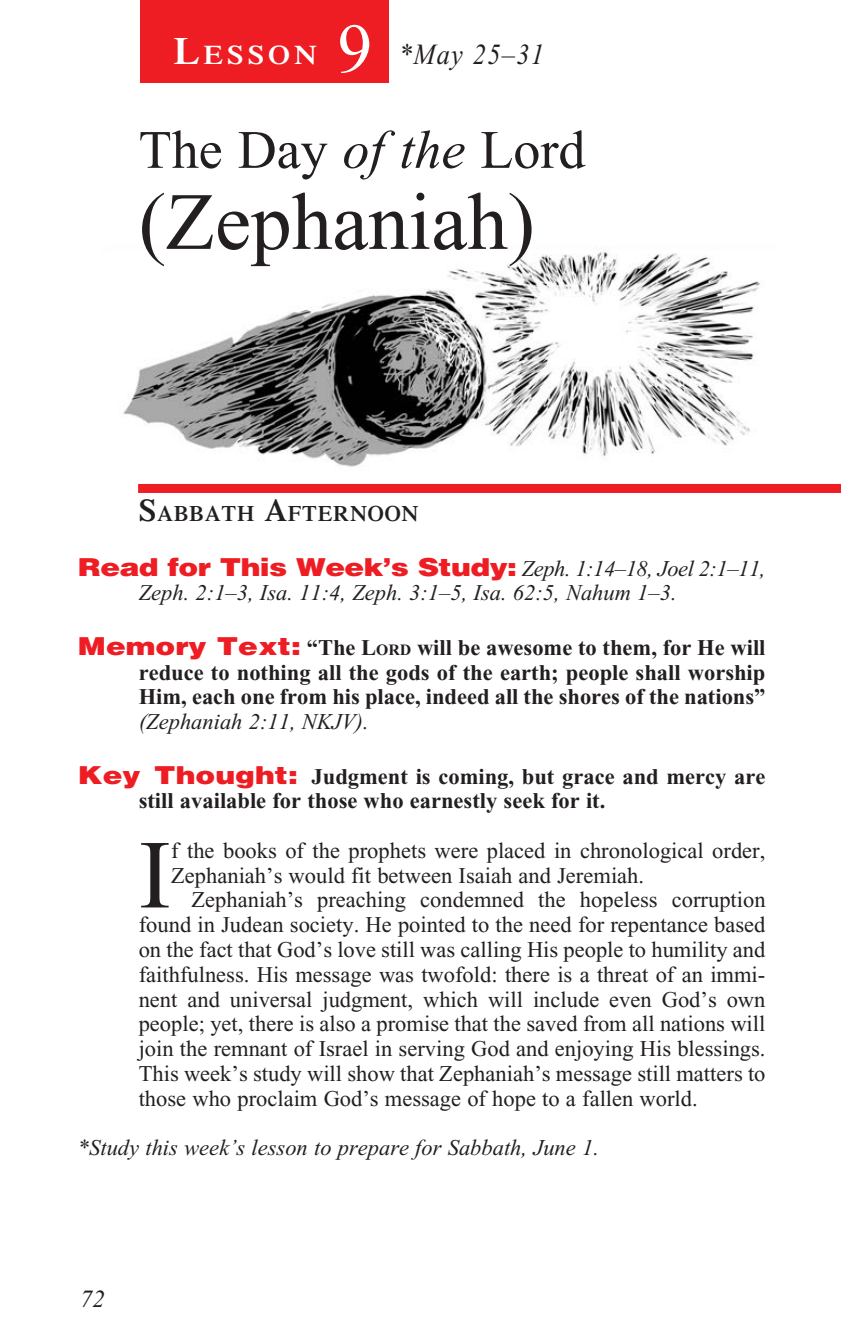
<style>
.page{position:relative;width:841px;height:1337px;background:#fff}
.page>*{position:absolute;margin:0;border:0;box-sizing:border-box;transform-origin:0 0}
._4-Body_Copy{font:97.2px "Times New Roman";color:#231f20}
._1-Lesson_Title{font:81px "Times New Roman";color:#231f20}
.t1{font:69.75px "Times New Roman";color:#fff}
._1-Lesson_Title-2{font:54px "Times New Roman";color:#231f20}
._00-Month-Day{font:italic 29.25px "Times New Roman";letter-spacing:.05em;color:#231f20;scale:.9 1}
.t2{font:600 26.78px "Times";letter-spacing:.145em;color:#fff;scale:1.1 1}
.t3{font:italic 24.75px "Times New Roman";color:#231f20}
._4-Body_Copy-2{font:22.5px/24.8px "Times New Roman";color:#231f20}
._6-question{font:700 22.5px/24.8px "Times New Roman";color:#231f20;text-align:justify}
._6-question-2{font:italic 22.5px/24.8px "Times New Roman";color:#231f20}
.Study_this_week_s{font:italic 22.5px "Times New Roman";color:#231f20}
._3-Sabbath_Afternoon{font:600 22.05px "Times";letter-spacing:.035em;color:#231f20}
.s1{font-size:38.25px}
.s2{font-style:italic}
.s3{font-size:31.5px}
.s4{font-family:"Helvetica";font-weight:900;font-style:normal;font-size:24.75px;color:#ee1d23}
.s5{font-family:"Helvetica";font-weight:900;font-size:24.75px;color:#ee1d23}
.s6{font-style:inherit}
.s7{font-size:15.75px}
.s8{font-weight:400;font-style:italic}
</style>
<div class="page">
<div style="left:140px;top:0;width:248px;height:83px;background:#ee1d23"></div>
<img style="left:123px;top:251px;width:637px;height:216px">
<div style="left:138px;top:484px;width:702px;height:9px;background:#ee1d23"></div>
<p class="t2" style="left:173px;top:39px;width:132px"><span class="s1">L</span>ESSON</p>
<p class="t1" style="left:337px;top:11px;width:36px">9</p>
<p class="_00-Month-Day" style="left:399px;top:39px;width:162px">*May 25–31</p>
<p class="_1-Lesson_Title-2" style="left:139px;top:120px;width:448px">The Day <span class="s2">of the</span> Lord</p>
<p class="_1-Lesson_Title" style="left:139px;top:178px;width:397px">(Zephaniah)</p>
<p class="_3-Sabbath_Afternoon" style="left:139px;top:500px;width:281px"><span class="s3">S</span>ABBATH <span class="s3">A</span>FTERNOON</p>
<p class="_6-question-2" style="left:139px;top:556px;width:628px;text-indent:-61px"><span class="s4">Read for This Week’s Study:</span> Zeph. 1:14–18, Joel 2:1–11,<br>Zeph. 2:1–3, Isa. 11:4, Zeph. 3:1–5, Isa. 62:5, Nahum 1–3.</p>
<p class="_6-question" style="left:139px;top:635px;width:628px;text-indent:-61px"><span class="s5">Memory Text:</span> “The <span class="s6">L</span><span class="s7">ord</span> will be awesome to them, for He will reduce to nothing all the gods of the earth; people shall worship Him, each one from his place, indeed all the shores of the nations” <span class="s8">(Zephaniah 2:11, NKJV).</span></p>
<p class="_6-question" style="left:139px;top:764px;width:628px;text-indent:-61px"><span class="s5">Key Thought:</span> Judgment is coming, but grace and mercy are still available for those who earnestly seek for it.</p>
<p class="_4-Body_Copy" style="left:139px;top:822px;width:34px">I</p>
<p class="_4-Body_Copy-2" style="left:171px;top:838px;width:595px">f the books of the prophets were placed in chronological order,<br>Zephaniah’s would fit between Isaiah and Jeremiah.</p>
<p class="_4-Body_Copy-2" style="left:139px;top:887px;width:628px;text-align:justify;text-indent:53px">Zephaniah’s preaching condemned the hopeless corruption found in Judean society. He pointed to the need for repentance based on the fact that God’s love still was calling His people to humility and faithfulness. His message was twofold: there is a threat of an immi&shy;nent and universal judgment, which will include even God’s own people; yet, there is also a promise that the saved from all nations will join the remnant of Israel in serving God and enjoying His blessings.<br>This week’s study will show that Zephaniah’s message still matters to those who proclaim God’s message of hope to a fallen world.</p>
<p class="Study_this_week_s" style="left:78px;top:1135px;width:522px">*Study this week’s lesson to prepare for Sabbath, June 1.</p>
<p class="t3" style="left:80px;top:1285px;width:26px">72</p>
</div>
